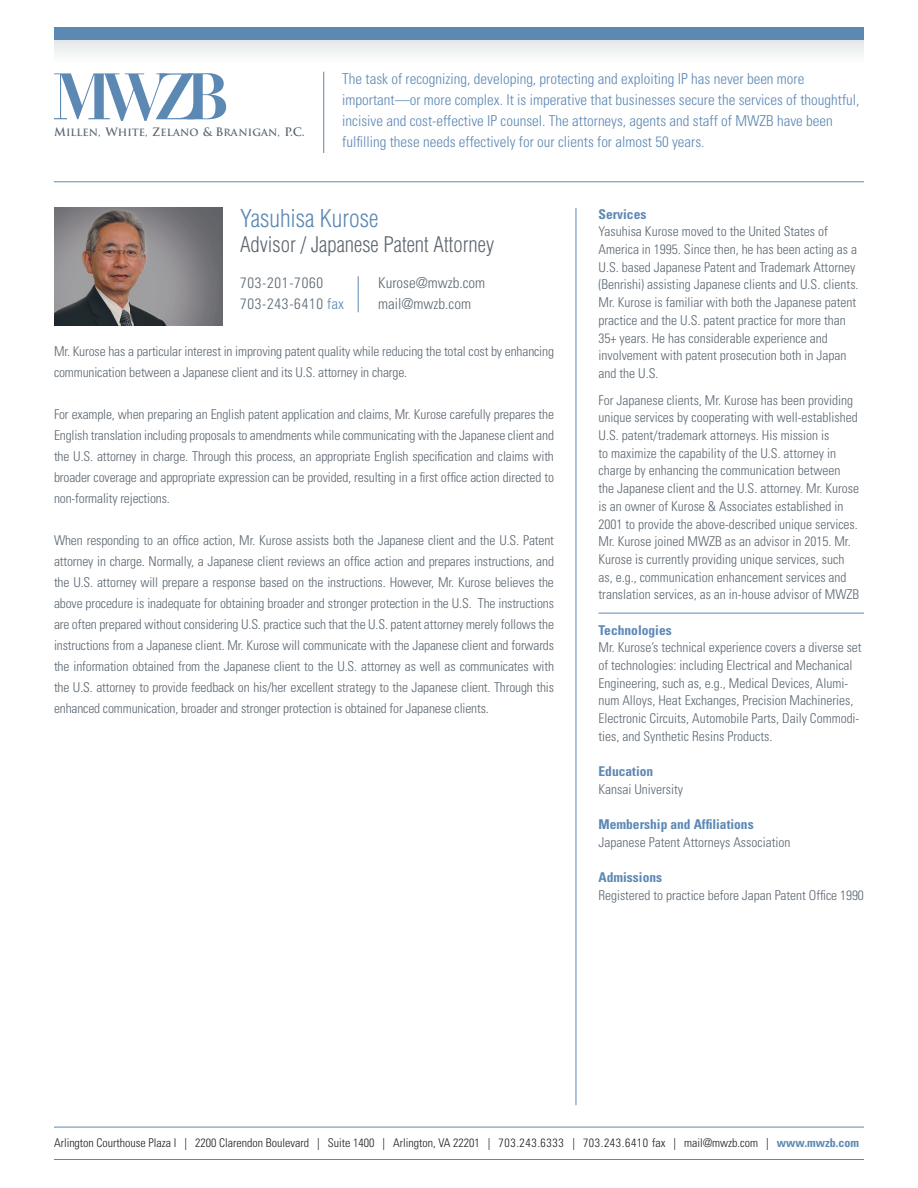
<style>
.page{position:relative;width:918px;height:1188px;background:#fff}
.page>*{position:absolute;margin:0;border:0;box-sizing:border-box;transform-origin:0 0}
.t1{font:300 condensed 24px "Helvetica";color:#5c88b4}
.t2{font:300 condensed 21px "Helvetica";color:#5c6771}
.Body_Text{font:300 condensed 15px/21px "Univers";color:#5c88b4}
.Body_Text-2{font:300 condensed 15px "Univers";color:#5c6771}
.Body_Text-3{font:300 condensed 15px "Univers";letter-spacing:.05em;color:#5c6771}
.Body_Text-4{font:300 condensed 13.5px/21px "Univers";letter-spacing:-.01em;color:#5c6771;text-align:justify}
.Sidebar__Text{font:300 condensed 13.5px/17.7px "Univers";color:#5c6771}
.Sidebar__Bullets{font:300 condensed 13.5px "Univers";color:#5c6771}
.Sidebar__Title{font:700 condensed 13.5px "Univers";color:#5c88b4}
.t3{font:300 condensed 12px "Univers";color:#231f20}
.t4{font:700 9.75px "Trajan Pro";color:#5c6771}
.s1{font-size:11.4px}
.s2{color:#5c88b4}
.s3{font-weight:700;color:#5c88b4}
</style>
<div class="page">
<hr style="left:323px;top:72px;width:1px;height:81px;background:#5c88b4">
<div style="left:54px;top:27px;width:810px;height:13px;background:#5c89b4"></div>
<div style="left:54px;top:40px;width:810px;height:28px;background:linear-gradient(to right,#f4f5f6,#f4f5f6)"></div>
<hr style="left:54px;top:182px;width:810px;height:1px;background:#5c88b4">
<hr style="left:54px;top:1127px;width:810px;height:1px;background:#5c88b4">
<hr style="left:54px;top:1159px;width:810px;height:1px;background:#5c88b4">
<svg style="left:54px;top:73px;width:172px;height:48px"></svg>
<hr style="left:598px;top:613px;width:266px;height:1px;background:#5c88b4">
<hr style="left:576px;top:208px;width:1px;height:897px;background:#5c89b4">
<hr style="left:358px;top:276px;width:1px;height:36px;background:#5c88b4">
<img style="left:55px;top:208px;width:168px;height:118px">
<p class="t4" style="left:54px;top:127px;width:252px"><span class="s1">M</span>ILLEN, <span class="s1">W</span>HITE, <span class="s1">Z</span>ELANO <span class="s1">&amp; B</span>RANIGAN, <span class="s1">P.C.</span></p>
<p class="Body_Text" style="left:342px;top:68px;width:519px">The task of recognizing, developing, protecting and exploiting IP has never been more important—or more complex. It is imperative that businesses secure the services of thoughtful, incisive and cost-effective IP counsel. The attorneys, agents and staff of MWZB have been fulfilling these needs effectively for our clients for almost 50 years.</p>
<p class="t1" style="left:240px;top:203px;width:140px">Yasuhisa Kurose</p>
<p class="t2" style="left:240px;top:232px;width:256px">Advisor / Japanese Patent Attorney</p>
<p class="Body_Text-3" style="left:240px;top:274px;width:85px">703-201-7060</p>
<p class="Body_Text-3" style="left:240px;top:295px;width:105px">703-243-6410 <span class="s2">fax</span></p>
<p class="Body_Text-2" style="left:378px;top:274px;width:108px">Kurose@mwzb.com</p>
<p class="Body_Text-2" style="left:378px;top:295px;width:94px">mail@mwzb.com</p>
<p class="Body_Text-4" style="left:54px;top:340px;width:502px">Mr. Kurose has a particular interest in improving patent quality while reducing the total cost by enhancing communication between a Japanese client and its U.S. attorney in charge.</p>
<p class="Body_Text-4" style="left:54px;top:403px;width:502px">For example, when preparing an English patent application and claims, Mr. Kurose carefully prepares the English translation including proposals to amendments while communicating with the Japanese client and the U.S. attorney in charge. Through this process, an appropriate English specification and claims with broader coverage and appropriate expression can be provided, resulting in a first office action directed to non-formality rejections.</p>
<p class="Body_Text-4" style="left:54px;top:529px;width:502px">When responding to an office action, Mr. Kurose assists both the Japanese client and the U.S. Patent attorney in charge. Normally, a Japanese client reviews an office action and prepares instructions, and the U.S. attorney will prepare a response based on the instructions. However, Mr. Kurose believes the above procedure is inadequate for obtaining broader and stronger protection in the U.S. The instructions are often prepared without considering U.S. practice such that the U.S. patent attorney merely follows the instructions from a Japanese client. Mr. Kurose will communicate with the Japanese client and forwards the information obtained from the Japanese client to the U.S. attorney as well as communicates with the U.S. attorney to provide feedback on his/her excellent strategy to the Japanese client. Through this enhanced communication, broader and stronger protection is obtained for Japanese clients.</p>
<p class="Sidebar__Title" style="left:598px;top:206px;width:49px">Services</p>
<p class="Sidebar__Text" style="left:598px;top:223px;width:262px">Yasuhisa Kurose moved to the United States of America in 1995. Since then, he has been acting as a U.S. based Japanese Patent and Trademark Attorney (Benrishi) assisting Japanese clients and U.S. clients.<br>Mr. Kurose is familiar with both the Japanese patent practice and the U.S. patent practice for more than 35+ years. He has considerable experience and involvement with patent prosecution both in Japan and the U.S.</p>
<p class="Sidebar__Text" style="left:598px;top:391px;width:262px">For Japanese clients, Mr. Kurose has been providing unique services by cooperating with well-established U.S. patent/trademark attorneys. His mission is<br>to maximize the capability of the U.S. attorney in charge by enhancing the communication between the Japanese client and the U.S. attorney. Mr. Kurose is an owner of Kurose &amp; Associates established in 2001 to provide the above-described unique services.<br>Mr. Kurose joined MWZB as an advisor in 2015. Mr.<br>Kurose is currently providing unique services, such as, e.g., communication enhancement services and translation services, as an in-house advisor of MWZB</p>
<p class="Sidebar__Title" style="left:598px;top:621px;width:75px">Technologies</p>
<p class="Sidebar__Text" style="left:598px;top:639px;width:265px">Mr. Kurose’s technical experience covers a diverse set of technologies: including Electrical and Mechanical Engineering, such as, e.g., Medical Devices, Alumi&shy;num Alloys, Heat Exchanges, Precision Machineries, Electronic Circuits, Automobile Parts, Daily Commodi&shy;ties, and Synthetic Resins Products.</p>
<p class="Sidebar__Title" style="left:598px;top:763px;width:56px">Education</p>
<p class="Sidebar__Bullets" style="left:598px;top:781px;width:86px">Kansai University</p>
<p class="Sidebar__Title" style="left:598px;top:816px;width:157px">Membership and Affiliations</p>
<p class="Sidebar__Bullets" style="left:598px;top:834px;width:193px">Japanese Patent Attorneys Association</p>
<p class="Sidebar__Title" style="left:598px;top:869px;width:65px">Admissions</p>
<p class="Sidebar__Bullets" style="left:598px;top:887px;width:267px">Registered to practice before Japan Patent Office 1990</p>
<p class="t3" style="left:54px;top:1135px;width:807px">Arlington Courthouse Plaza I | 2200 Clarendon Boulevard | Suite 1400 | Arlington, VA 22201 | 703.243.6333 | 703.243.6410 fax | mail@mwzb.com | <span class="s3">www.mwzb.com</span></p>
</div>
